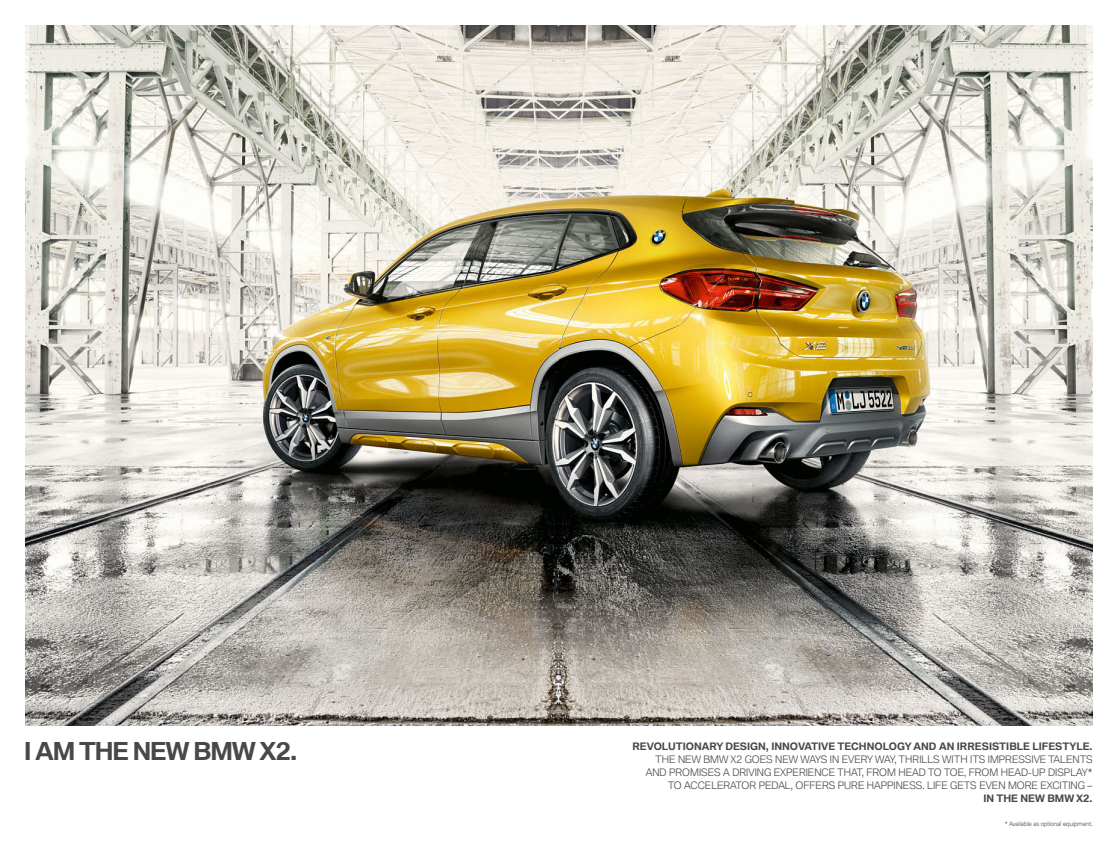
<style>
.page{position:relative;width:1118px;height:851px;background:#fff}
.page>*{position:absolute;margin:0;border:0;box-sizing:border-box;transform-origin:0 0}
.t1{font:700 24px "BMW Type Global Pro";letter-spacing:-.04em;color:#474847}
.t2{font:300 10px/13px "BMW Type Global Pro";color:#474847;text-align:right}
.t3{font:700 10px "BMW Type Global Pro";color:#474847}
.t4{font:300 6px "BMW Type Global Pro";color:#474847}
</style>
<div class="page">
<img style="left:26px;top:26px;width:1066px;height:698px">
<h1 class="t1" style="left:24px;top:737px;width:275px">I AM THE NEW BMW X2.</h1>
<p class="t3" style="left:632px;top:740px;width:461px">REVOLUTIONARY DESIGN, INNOVATIVE TECHNOLOGY AND AN IRRESISTIBLE LIFESTYLE.</p>
<p class="t2" style="left:645px;top:752px;width:448px">THE NEW BMW X2 GOES NEW WAYS IN EVERY WAY, THRILLS WITH ITS IMPRESSIVE TALENTS<br>AND PROMISES A DRIVING EXPERIENCE THAT, FROM HEAD TO TOE, FROM HEAD-UP DISPLAY*<br>TO ACCELERATOR PEDAL, OFFERS PURE HAPPINESS. LIFE GETS EVEN MORE EXCITING –</p>
<p class="t3" style="left:983px;top:792px;width:111px">IN THE NEW BMW X2.</p>
<p class="t4" style="left:1004px;top:819px;width:89px">* Available as optional equipment.</p>
</div>
